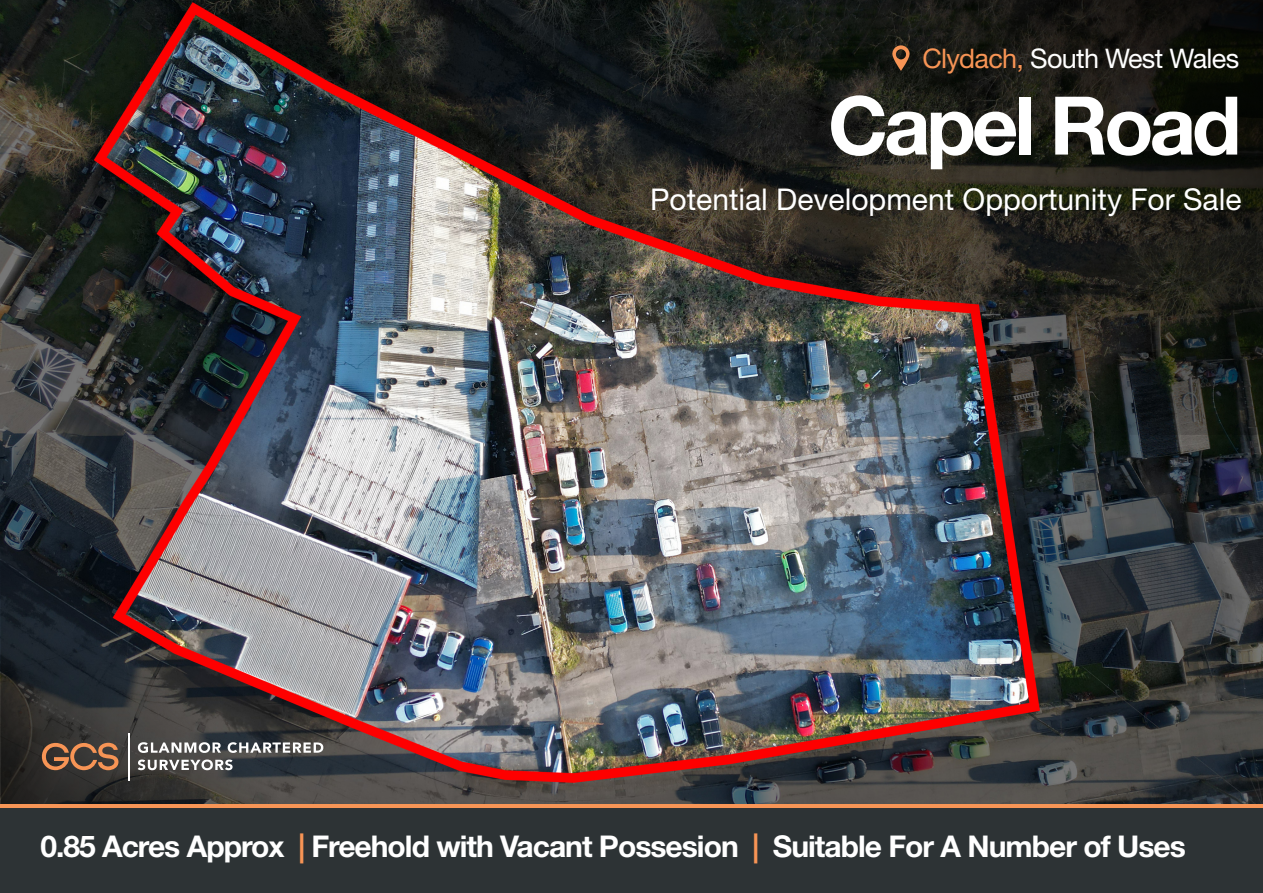
<style>
.page{position:relative;width:1263px;height:893px;background:#fff}
.page>*{position:absolute;margin:0;border:0;box-sizing:border-box;transform-origin:0 0}
.t1{font:700 81px "Helvetica Neue LT Std";letter-spacing:-.05em;color:#fff}
.t2{font:700 30px "Helvetica Neue LT Std";letter-spacing:-.035em;color:#fff}
.t3{font:30px "Helvetica Neue LT Std";color:#fff}
.t4{font:27px "Helvetica Neue LT Std";letter-spacing:-.025em;color:#fff}
.s1{color:#f79455}
</style>
<div class="page">
<img style="left:0;top:0;width:1263px;height:804px">
<svg style="left:0;top:481px;width:385px;height:323px;background:#5e585b"></svg>
<img style="left:624px;top:0;width:639px;height:435px">
<svg style="left:42px;top:743px;width:76px;height:27px;background:#835b40"></svg>
<hr style="left:128px;top:733px;width:1px;height:47px;background:#fff">
<svg style="left:138px;top:742px;width:83px;height:11px"></svg>
<svg style="left:228px;top:742px;width:95px;height:11px"></svg>
<svg style="left:138px;top:759px;width:95px;height:11px"></svg>
<div style="left:0;top:804px;width:1263px;height:8px;background:#f79556"></div>
<div style="left:0;top:808px;width:1263px;height:85px;background:#2d3335"></div>
<svg style="left:892px;top:45px;width:18px;height:26px"></svg>
<p class="t4" style="left:922px;top:42px;width:318px"><span class="s1">Clydach,</span> South West Wales</p>
<h1 class="t1" style="left:828px;top:76px;width:415px">Capel Road</h1>
<p class="t3" style="left:650px;top:181px;width:593px">Potential Development Opportunity For Sale</p>
<p class="t2" style="left:40px;top:828px;width:1147px">0.85 Acres Approx <span class="s1">|</span> Freehold with Vacant Possesion <span class="s1">|</span> Suitable For A Number of Uses</p>
</div>
